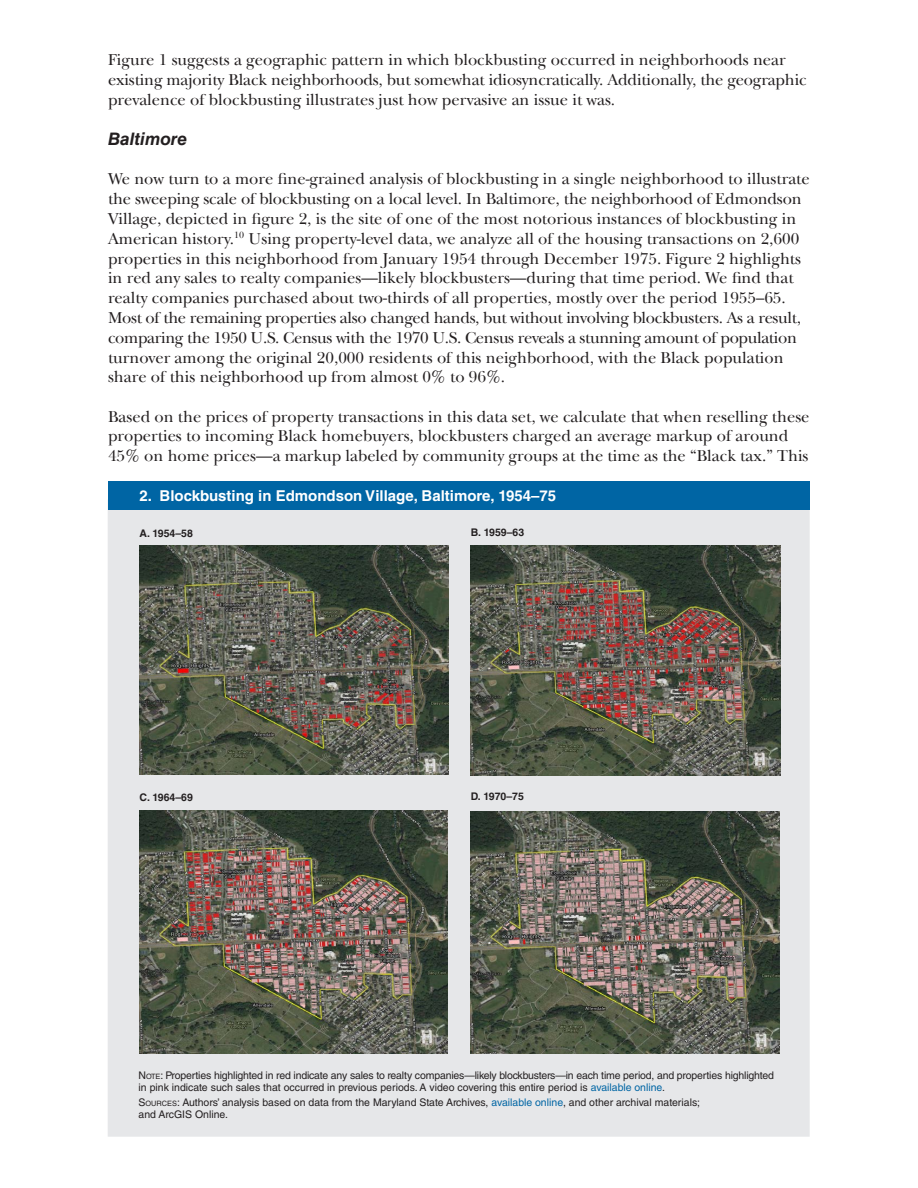
<style>
.page{position:relative;width:918px;height:1188px;background:#fff}
.page>*{position:absolute;margin:0;border:0;box-sizing:border-box;transform-origin:0 0}
.Subhead_2{font:italic 700 17.25px "Helvetica LT Std";color:#231f20}
.CFL_body_text{font:16.5px/19.8px "New Baskerville Std";color:#231f20}
.figure_title{font:700 15px "Helvetica LT Std";color:#fff}
.notes_and_sources{font:10.5px/12px "Helvetica LT Std";color:#231f20}
.Subhead_2-2{font:700 10.5px "Helvetica LT Std";color:#231f20}
.s1{font-style:inherit}
.s2{font-size:7.35px}
.s3{color:#0065a4}
</style>
<div class="page">
<div style="left:108px;top:500px;width:702px;height:637px;background:#e6e7e9"></div>
<div style="left:108px;top:482px;width:702px;height:28px;background:#0065a4"></div>
<img style="left:139px;top:545px;width:309px;height:230px">
<img style="left:470px;top:545px;width:310px;height:231px">
<img style="left:139px;top:811px;width:308px;height:243px">
<img style="left:471px;top:812px;width:308px;height:242px">
<p class="CFL_body_text" style="left:108px;top:50px;width:700px">Figure 1 suggests a geographic pattern in which blockbusting occurred in neighborhoods near existing majority Black neighborhoods, but somewhat idiosyncratically. Additionally, the geographic prevalence of blockbusting illustrates just how pervasive an issue it was.</p>
<h2 class="Subhead_2" style="left:108px;top:128px;width:80px">Baltimore</h2>
<p class="CFL_body_text" style="left:108px;top:169px;width:703px">We now turn to a more fine-grained analysis of blockbusting in a single neighborhood to illustrate the sweeping scale of blockbusting on a local level. In Baltimore, the neighborhood of Edmondson Village, depicted in figure 2, is the site of one of the most notorious instances of blockbusting in American history.<sup>10</sup> Using property-level data, we analyze all of the housing transactions on 2,600 properties in this neighborhood from January 1954 through December 1975. Figure 2 highlights in red any sales to realty companies—likely blockbusters—during that time period. We find that realty companies purchased about two-thirds of all properties, mostly over the period 1955–65.<br>Most of the remaining properties also changed hands, but without involving blockbusters. As a result, comparing the 1950 U.S. Census with the 1970 U.S. Census reveals a stunning amount of population turnover among the original 20,000 residents of this neighborhood, with the Black population share of this neighborhood up from almost 0% to 96%.</p>
<p class="CFL_body_text" style="left:108px;top:407px;width:703px">Based on the prices of property transactions in this data set, we calculate that when reselling these properties to incoming Black homebuyers, blockbusters charged an average markup of around<br>45% on home prices—a markup labeled by community groups at the time as the “Black tax.” This</p>
<p class="figure_title" style="left:139px;top:486px;width:418px">2. Blockbusting in Edmondson Village, Baltimore, 1954–75</p>
<h2 class="Subhead_2-2" style="left:140px;top:527px;width:55px">A. 1954–58</h2>
<p class="Subhead_2-2" style="left:471px;top:526px;width:55px">B. 1959–63</p>
<p class="Subhead_2-2" style="left:140px;top:791px;width:55px">C. 1964–69</p>
<p class="Subhead_2-2" style="left:471px;top:790px;width:55px">D. 1970–75</p>
<p class="notes_and_sources" style="left:139px;top:1070px;width:637px"><span class="s1">N</span><span class="s2">OTE</span><span class="s1">:</span> Properties highlighted in red indicate any sales to realty companies—likely blockbusters—in each time period, and properties highlighted in pink indicate such sales that occurred in previous periods. A video covering this entire period is <span class="s3">available online</span>.</p>
<p class="notes_and_sources" style="left:139px;top:1097px;width:563px"><span class="s1">S</span><span class="s2">OURCES</span><span class="s1">:</span> Authors’ analysis based on data from the Maryland State Archives, <span class="s3">available online</span>, and other archival materials;</p>
<p class="notes_and_sources" style="left:139px;top:1109px;width:91px">and ArcGIS Online.</p>
</div>
